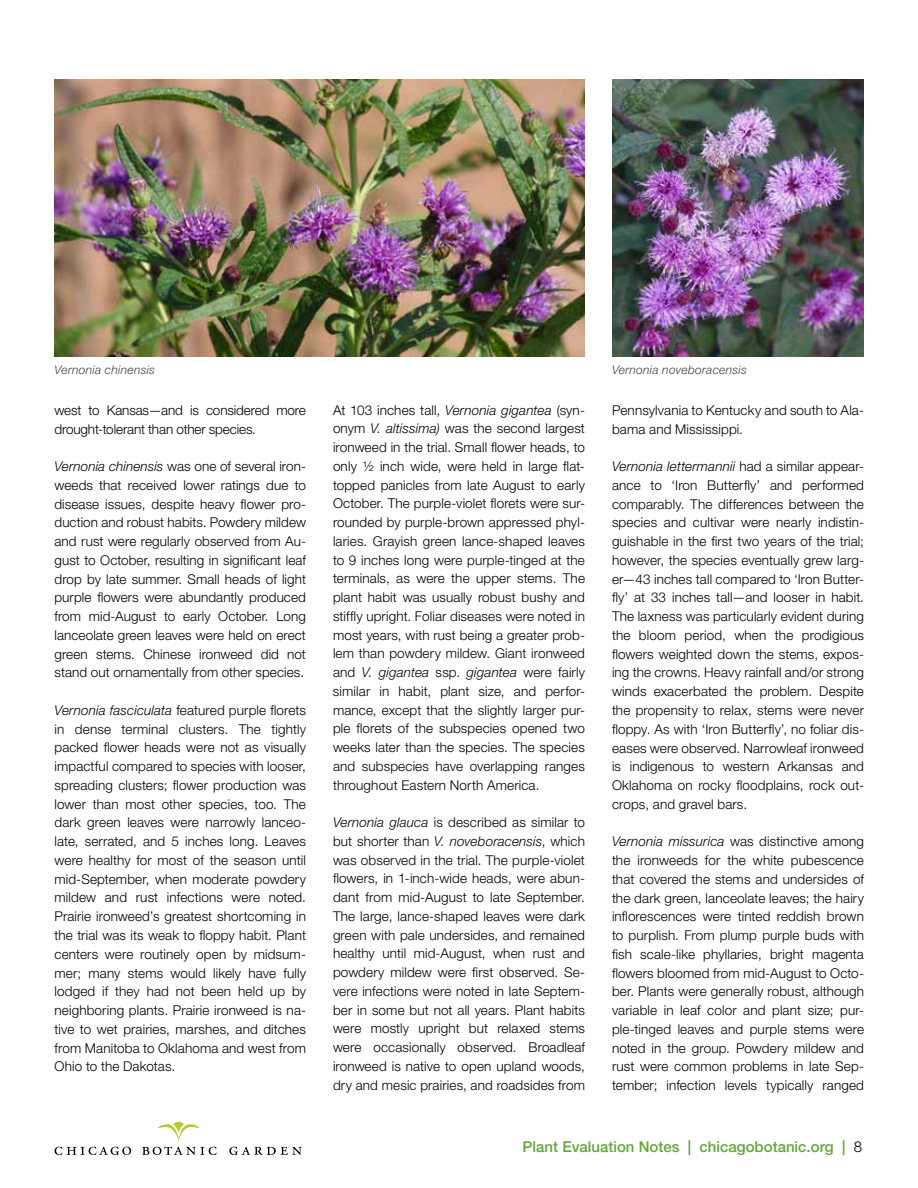
<style>
.page{position:relative;width:918px;height:1188px;background:#fff}
.page>*{position:absolute;margin:0;border:0;box-sizing:border-box;transform-origin:0 0}
.t1{font:500 15px "Helvetica Neue LT Std";color:#61a73a}
.t2{font:300 13.5px/18.8px "Helvetica Neue LT Std";letter-spacing:.01em;color:#000;text-align:justify}
.t3{font:300 13.5px/18.8px "Helvetica Neue LT Std";letter-spacing:-.01em;color:#000}
.t4{font:italic 300 12px "Helvetica Neue LT Std";letter-spacing:.025em;color:#404042}
.s1{font-style:italic}
.s2{font-weight:300;color:#000}
</style>
<div class="page">
<svg style="left:55px;top:1147px;width:76px;height:8px"></svg>
<svg style="left:142px;top:1147px;width:75px;height:8px"></svg>
<svg style="left:229px;top:1147px;width:73px;height:8px"></svg>
<svg style="left:157px;top:1122px;width:43px;height:19px"></svg>
<img style="left:55px;top:80px;width:530px;height:276px">
<img style="left:612px;top:80px;width:252px;height:276px">
<p class="t4" style="left:55px;top:362px;width:102px">Vernonia chinensis</p>
<p class="t4" style="left:612px;top:362px;width:136px">Vernonia noveboracensis</p>
<p class="t2" style="left:333px;top:400px;width:254px">At 103 inches tall, <span class="s1">Vernonia gigantea</span> (syn&shy;onym <span class="s1">V. altissima)</span> was the second largest ironweed in the trial. Small flower heads, to only ½ inch wide, were held in large flat&shy;topped panicles from late August to early October. The purple-violet florets were sur&shy;rounded by purple-brown appressed phyl&shy;laries. Grayish green lance-shaped leaves to 9 inches long were purple-tinged at the terminals, as were the upper stems. The plant habit was usually robust bushy and stiffly upright. Foliar diseases were noted in most years, with rust being a greater prob&shy;lem than powdery mildew. Giant ironweed and <span class="s1">V. gigantea</span> ssp. <span class="s1">gigantea</span> were fairly similar in habit, plant size, and perfor&shy;mance, except that the slightly larger pur&shy;ple florets of the subspecies opened two weeks later than the species. The species and subspecies have overlapping ranges throughout Eastern North America.</p>
<p class="t2" style="left:333px;top:813px;width:254px"><span class="s1">Vernonia glauca</span> is described as similar to but shorter than <span class="s1">V. noveboracensis</span>, which was observed in the trial. The purple-violet flowers, in 1-inch-wide heads, were abun&shy;dant from mid-August to late September.<br>The large, lance-shaped leaves were dark green with pale undersides, and remained healthy until mid-August, when rust and powdery mildew were first observed. Se&shy;vere infections were noted in late Septem&shy;ber in some but not all years. Plant habits were mostly upright but relaxed stems were occasionally observed. Broadleaf ironweed is native to open upland woods, dry and mesic prairies, and roadsides from</p>
<p class="t3" style="left:55px;top:400px;width:253px">west to Kansas—and is considered more drought-tolerant than other species.</p>
<p class="t2" style="left:55px;top:457px;width:253px"><span class="s1">Vernonia chinensis</span> was one of several iron&shy;weeds that received lower ratings due to disease issues, despite heavy flower pro&shy;duction and robust habits. Powdery mildew and rust were regularly observed from Au&shy;gust to October, resulting in significant leaf drop by late summer. Small heads of light purple flowers were abundantly produced from mid-August to early October. Long lanceolate green leaves were held on erect green stems. Chinese ironweed did not stand out ornamentally from other species.</p>
<p class="t2" style="left:55px;top:701px;width:253px"><span class="s1">Vernonia fasciculata</span> featured purple florets in dense terminal clusters. The tightly packed flower heads were not as visually impactful compared to species with looser, spreading clusters; flower production was lower than most other species, too. The dark green leaves were narrowly lanceo&shy;late, serrated, and 5 inches long. Leaves were healthy for most of the season until mid-September, when moderate powdery mildew and rust infections were noted.<br>Prairie ironweed’s greatest shortcoming in the trial was its weak to floppy habit. Plant centers were routinely open by midsum&shy;mer; many stems would likely have fully lodged if they had not been held up by neighboring plants. Prairie ironweed is na&shy;tive to wet prairies, marshes, and ditches from Manitoba to Oklahoma and west from Ohio to the Dakotas.</p>
<p class="t2" style="left:612px;top:400px;width:254px">Pennsylvania to Kentucky and south to Ala&shy;bama and Mississippi.</p>
<p class="t2" style="left:612px;top:457px;width:254px"><span class="s1">Vernonia lettermannii</span> had a similar appear&shy;ance to ‘Iron Butterfly’ and performed comparably. The differences between the species and cultivar were nearly indistin&shy;guishable in the first two years of the trial; however, the species eventually grew larg&shy;er—43 inches tall compared to ‘Iron Butter&shy;fly’ at 33 inches tall—and looser in habit.<br>The laxness was particularly evident during the bloom period, when the prodigious flowers weighted down the stems, expos&shy;ing the crowns. Heavy rainfall and/or strong winds exacerbated the problem. Despite the propensity to relax, stems were never floppy. As with ‘Iron Butterfly’, no foliar dis&shy;eases were observed. Narrowleaf ironweed is indigenous to western Arkansas and Oklahoma on rocky floodplains, rock out&shy;crops, and gravel bars.</p>
<p class="t2" style="left:612px;top:832px;width:254px"><span class="s1">Vernonia missurica</span> was distinctive among the ironweeds for the white pubescence that covered the stems and undersides of the dark green, lanceolate leaves; the hairy inflorescences were tinted reddish brown to purplish. From plump purple buds with fish scale-like phyllaries, bright magenta flowers bloomed from mid-August to Octo&shy;ber. Plants were generally robust, although variable in leaf color and plant size; pur&shy;ple-tinged leaves and purple stems were noted in the group. Powdery mildew and rust were common problems in late Sep&shy;tember; infection levels typically ranged</p>
<p class="t1" style="left:523px;top:1138px;width:341px">Plant Evaluation Notes | chicagobotanic.org | <span class="s2">8</span></p>
</div>
